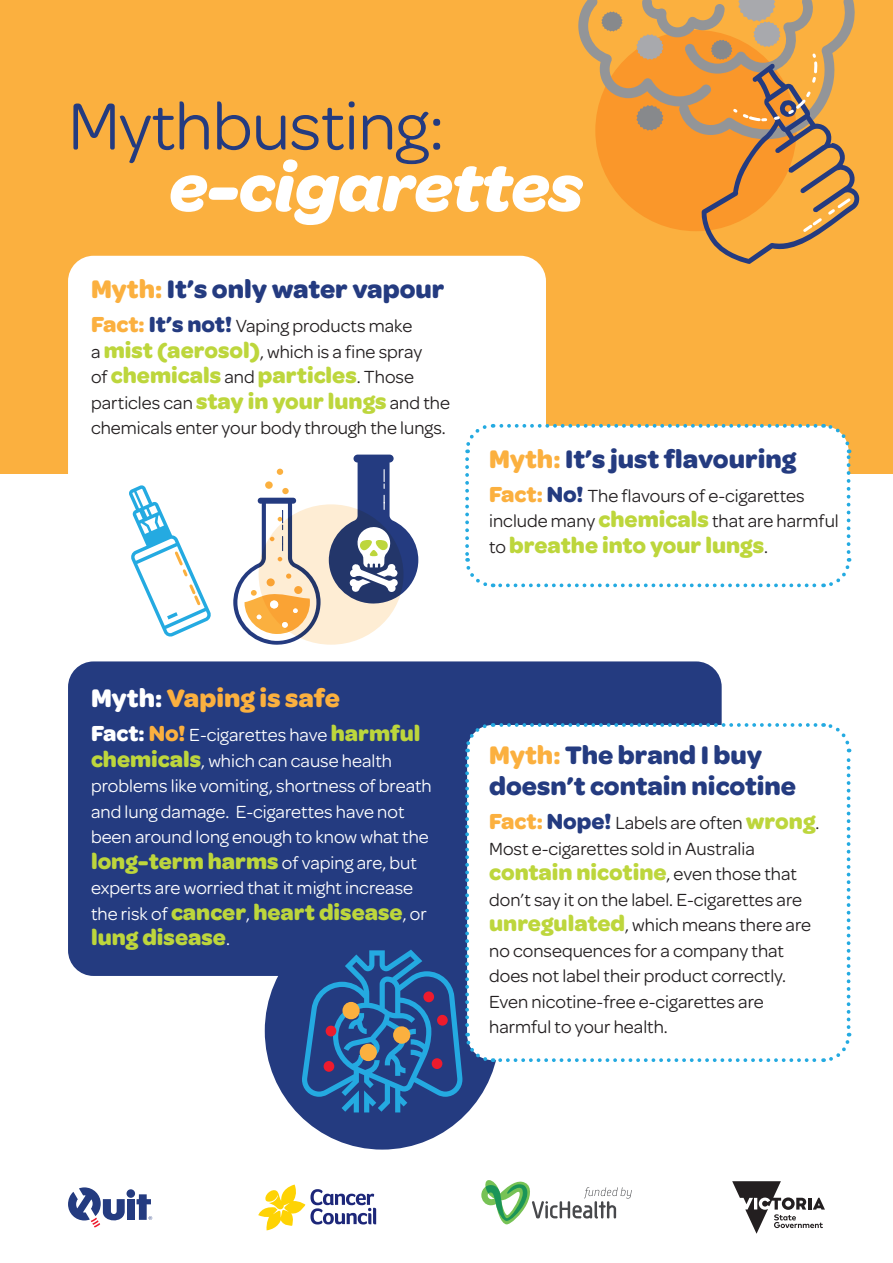
<style>
.page{position:relative;width:893px;height:1263px;background:#fff}
.page>*{position:absolute;margin:0;border:0;box-sizing:border-box;transform-origin:0 0}
.BODY_COPY{font:70.35px "Omnes";letter-spacing:-.01em;color:#243b80}
.BODY_COPY-2{font:italic 700 70.35px "Omnes";letter-spacing:-.01em;color:#fff}
.HEADING_1{font:700 27px/31.5px "Omnes";color:#243b80}
.HEADING_1-2{font:700 27px "Omnes";color:#fbb03f}
.BODY_COPY-3{font:700 23.25px/25.5px "Omnes";color:#bdd63c}
.BODY_COPY-4{font:18.75px/25.5px "Omnes";color:#231f20}
.BODY_COPY-5{font:18.75px/25.5px "Omnes";color:#fff}
.s1{color:#fbb03f}
.s2{font-weight:700;font-size:23.25px;color:#fbb03f}
.s3{font-weight:700;font-size:23.25px;color:#243b80}
.s4{font-weight:700;font-size:23.25px;color:#bdd63c}
.s5{font-weight:400;font-size:18.75px;color:#231f20}
.s6{color:#fff}
.s7{font-weight:700;font-size:23.25px}
.s8{font-weight:400;font-size:18.75px;color:#fff}
</style>
<div class="page">
<div style="left:0;top:0;width:893px;height:473px;background:#fbb03f"></div>
<div style="left:68px;top:256px;width:478px;height:259px;background:#fff;border-radius:26px"></div>
<div style="left:68px;top:661px;width:654px;height:315px;background:#243b80;border-radius:26px"></div>
<svg style="left:129px;top:485px;width:82px;height:152px"></svg>
<div style="left:467px;top:426px;width:382px;height:159px;background:#fff;border-radius:26px"></div>
<svg style="left:465px;top:459px;width:29px;height:129px"></svg>
<svg style="left:500px;top:558px;width:352px;height:30px"></svg>
<svg style="left:823px;top:423px;width:29px;height:129px"></svg>
<svg style="left:465px;top:424px;width:350px;height:29px"></svg>
<div style="left:265px;top:481px;width:8px;height:8px;background:#fbb03f;border-radius:50%"></div>
<div style="left:282px;top:488px;width:7px;height:6px;background:#fbb03f;border-radius:50%"></div>
<svg style="left:277px;top:469px;width:6px;height:6px"></svg>
<div style="left:259px;top:504px;width:144px;height:141px;background:#feedd4;border-radius:50%"></div>
<svg style="left:328px;top:455px;width:90px;height:150px"></svg>
<svg style="left:233px;top:498px;width:88px;height:147px"></svg>
<div style="left:265px;top:912px;width:235px;height:237px;background:#243b80;border-radius:50%"></div>
<div style="left:467px;top:725px;width:382px;height:335px;background:#fff;border-radius:26px"></div>
<svg style="left:302px;top:758px;width:192px;height:354px"></svg>
<svg style="left:500px;top:1033px;width:352px;height:29px"></svg>
<svg style="left:823px;top:723px;width:29px;height:304px"></svg>
<svg style="left:465px;top:721px;width:350px;height:31px"></svg>
<svg style="left:578px;top:0;width:282px;height:264px"></svg>
<svg style="left:732px;top:1181px;width:93px;height:53px"></svg>
<div style="left:127px;top:1189px;width:8px;height:9px;background:#243b80;border-radius:50%"></div>
<div style="left:127px;top:1199px;width:8px;height:21px;background:#243b80"></div>
<svg style="left:68px;top:1187px;width:57px;height:40px"></svg>
<svg style="left:137px;top:1194px;width:15px;height:26px"></svg>
<svg style="left:258px;top:1184px;width:118px;height:46px"></svg>
<svg style="left:481px;top:1180px;width:151px;height:44px"></svg>
<p class="BODY_COPY" style="left:68px;top:78px;width:379px">Mythbusting:</p>
<p class="BODY_COPY-2" style="left:169px;top:136px;width:415px">e-cigarettes</p>
<p class="HEADING_1" style="left:91px;top:272px;width:355px"><span class="s1">Myth:</span> It’s only water vapour</p>
<p class="BODY_COPY-4" style="left:91px;top:312px;width:333px"><span class="s2">Fact:</span> <span class="s3">It’s not!</span> Vaping products make a <span class="s4">mist (aerosol)</span>, which is a fine spray</p>
<p class="BODY_COPY-3" style="left:91px;top:362px;width:325px"><span class="s5">of</span> chemicals <span class="s5">and</span> particles<span class="s5">. Those</span></p>
<p class="BODY_COPY-4" style="left:91px;top:389px;width:361px">particles can <span class="s4">stay in your lungs</span> and the chemicals enter your body through the lungs.</p>
<p class="HEADING_1" style="left:489px;top:441px;width:309px"><span class="s1">Myth:</span> It’s just flavouring</p>
<p class="BODY_COPY-4" style="left:489px;top:481px;width:351px"><span class="s2">Fact:</span> <span class="s3">No!</span> The flavours of e-cigarettes include many <span class="s4">chemicals</span> that are harmful</p>
<p class="BODY_COPY-3" style="left:489px;top:531px;width:280px"><span class="s5">to</span> breathe into your lungs<span class="s5">.</span></p>
<p class="HEADING_1-2" style="left:91px;top:678px;width:250px"><span class="s6">Myth:</span> Vaping is safe</p>
<p class="BODY_COPY-5" style="left:91px;top:721px;width:342px"><span class="s7">Fact:</span> <span class="s2">No!</span> E-cigarettes have <span class="s4">harmful chemicals</span>, which can cause health problems like vomiting, shortness of breath and lung damage. E-cigarettes have not been around long enough to know what the <span class="s4">long-term harms</span> of vaping are, but experts are worried that it might increase</p>
<p class="BODY_COPY-3" style="left:91px;top:898px;width:337px"><span class="s8">the risk of</span> cancer<span class="s8">,</span> heart disease<span class="s8">, or </span>lung disease<span class="s8">.</span></p>
<p class="HEADING_1" style="left:489px;top:738px;width:308px"><span class="s1">Myth:</span> The brand I buy doesn’t contain nicotine</p>
<p class="BODY_COPY-4" style="left:489px;top:809px;width:332px"><span class="s2">Fact:</span> <span class="s3">Nope!</span> Labels are often <span class="s4">wrong</span>.<br>Most e-cigarettes sold in Australia</p>
<p class="BODY_COPY-3" style="left:489px;top:858px;width:309px">contain nicotine<span class="s5">, even those that</span></p>
<p class="BODY_COPY-4" style="left:489px;top:886px;width:324px">don’t say it on the label. E-cigarettes are <span class="s4">unregulated</span>, which means there are no consequences for a company that does not label their product correctly.<br>Even nicotine-free e-cigarettes are harmful to your health.</p>
</div>
